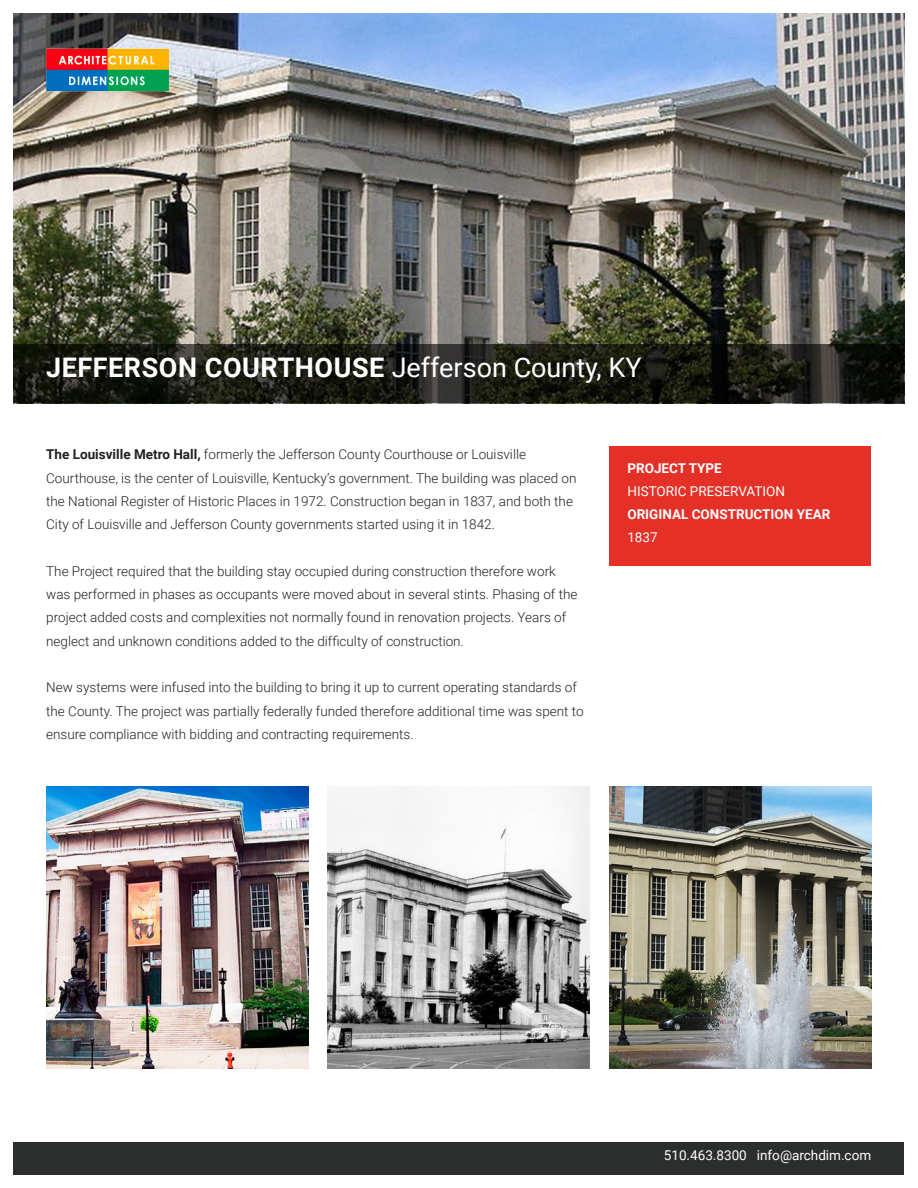
<style>
.page{position:relative;width:918px;height:1188px;background:#fff}
.page>*{position:absolute;margin:0;border:0;box-sizing:border-box;transform-origin:0 0}
.t1{font:700 27px "Roboto";letter-spacing:.02em;color:#fff}
.t2{font:300 13.5px/23.2px "Roboto";color:#231f20}
.t3{font:13.5px "Roboto";color:#fff}
.t4{font:700 13.5px/23.2px "Roboto";color:#fff}
.s1{font-weight:400}
.s2{font-weight:700}
</style>
<div class="page">
<img style="left:14px;top:14px;width:890px;height:331px">
<svg style="left:14px;top:345px;width:890px;height:58px;background:#1a1b14"></svg>
<div style="left:609px;top:446px;width:262px;height:120px;background:#e53027"></div>
<img style="left:46px;top:787px;width:262px;height:281px">
<img style="left:328px;top:787px;width:262px;height:281px">
<img style="left:609px;top:787px;width:262px;height:281px">
<div style="left:14px;top:1142px;width:890px;height:32px;background:#2c2e2e"></div>
<img style="left:45px;top:47px;width:126px;height:46px">
<p class="t1" style="left:46px;top:349px;width:597px">JEFFERSON COURTHOUSE <span class="s1">Jefferson County, KY</span></p>
<p class="t2" style="left:46px;top:443px;width:532px"><span class="s2">The Louisville Metro Hall,</span> formerly the Jefferson County Courthouse or Louisville Courthouse, is the center of Louisville, Kentucky’s government. The building was placed on the National Register of Historic Places in 1972. Construction began in 1837, and both the City of Louisville and Jefferson County governments started using it in 1842.</p>
<p class="t2" style="left:46px;top:559px;width:533px">The Project required that the building stay occupied during construction therefore work was performed in phases as occupants were moved about in several stints. Phasing of the project added costs and complexities not normally found in renovation projects. Years of neglect and unknown conditions added to the difficulty of construction.</p>
<p class="t2" style="left:46px;top:675px;width:539px">New systems were infused into the building to bring it up to current operating standards of the County. The project was partially federally funded therefore additional time was spent to ensure compliance with bidding and contracting requirements.</p>
<p class="t4" style="left:627px;top:456px;width:96px">PROJECT TYPE</p>
<p class="t3" style="left:627px;top:482px;width:159px">HISTORIC PRESERVATION</p>
<p class="t4" style="left:627px;top:502px;width:205px">ORIGINAL CONSTRUCTION YEAR<br><span class="s1">1837</span></p>
<p class="t3" style="left:664px;top:1146px;width:209px">510.463.8300 info@archdim.com</p>
</div>
